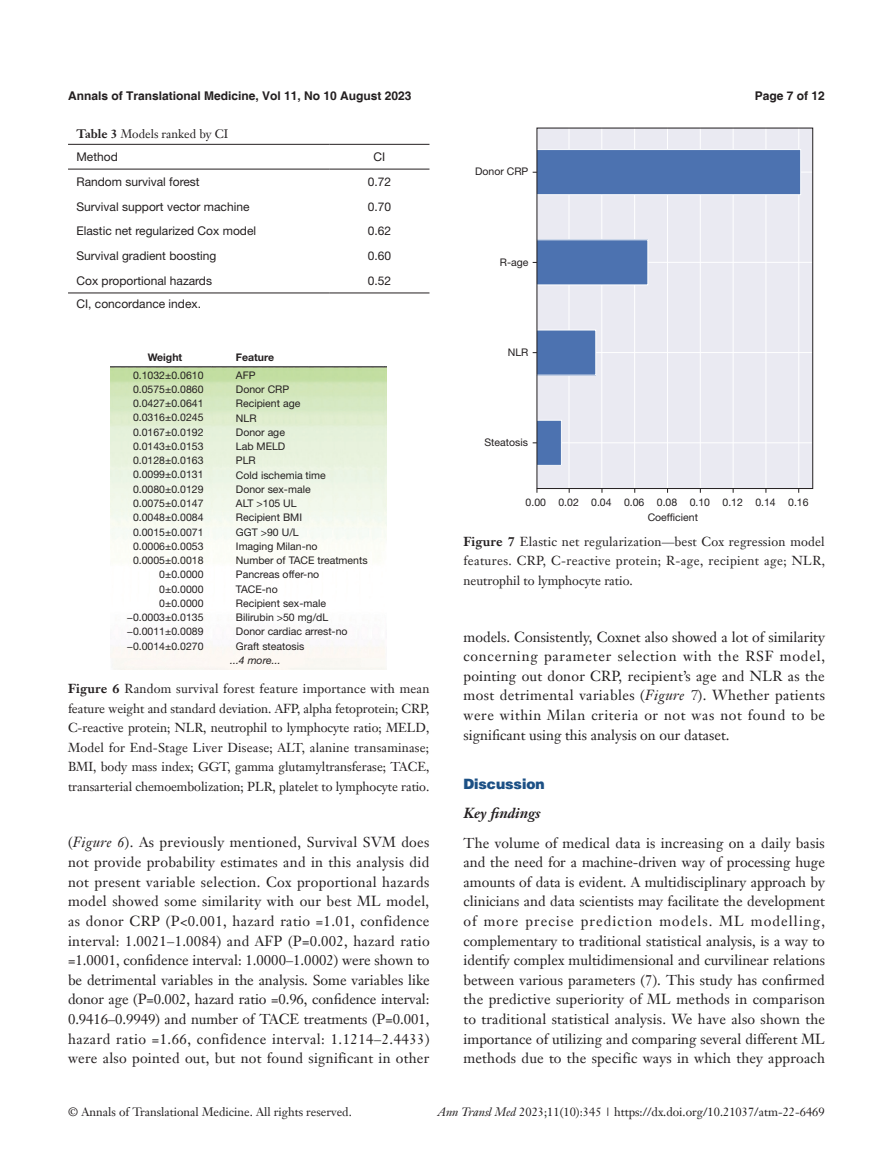
<style>
.page{position:relative;width:893px;height:1170px;background:#fff}
.page>*{position:absolute;margin:0;border:0;box-sizing:border-box;transform-origin:0 0}
.t1{font:14.25px/19.6px "Janson Text LT";letter-spacing:.01em;color:#231f20;text-align:justify}
.t2{font:italic 700 14.25px "Janson Text LT";color:#231f20}
.t3{font:900 14.25px "Helvetica";color:#1c5085}
.t4{font:12.75px/19.5px "Janson Text LT";letter-spacing:-.005em;color:#231f20;text-align:justify}
.t5{font:12px "Helvetica Neue LT Pro";color:#231f20}
.t6{font:12px "Janson Text LT";color:#231f20}
.t7{font:700 12px "Helvetica";color:#231f20}
.t8{font:10.5px/14.2px "Helvetica Neue LT Pro";color:#231f20}
.t9{font:700 10.5px "Helvetica Neue LT Pro";color:#231f20}
.t10{font:italic 10.5px "Helvetica Neue LT Pro";color:#231f20}
.s1{font-weight:700}
.s2{font-style:italic}
</style>
<div class="page">
<hr style="left:68px;top:292px;width:261px;height:1px;background:#231f20">
<hr style="left:329px;top:292px;width:100px;height:1px;background:#231f20">
<hr style="left:68px;top:144px;width:261px;height:1px;background:#231f20">
<hr style="left:329px;top:144px;width:100px;height:1px;background:#231f20">
<hr style="left:68px;top:169px;width:261px;height:1px;background:#231f20">
<hr style="left:329px;top:169px;width:100px;height:1px;background:#231f20">
<img style="left:111px;top:366px;width:276px;height:303px">
<div style="left:537px;top:128px;width:276px;height:360px;background:#eaeaf2"></div>
<hr style="left:569px;top:128px;width:1px;height:360px;background:#fff">
<hr style="left:601px;top:128px;width:1px;height:360px;background:#fff">
<hr style="left:634px;top:128px;width:1px;height:360px;background:#fff">
<hr style="left:667px;top:128px;width:1px;height:360px;background:#fff">
<hr style="left:700px;top:128px;width:1px;height:360px;background:#fff">
<hr style="left:733px;top:128px;width:1px;height:360px;background:#fff">
<hr style="left:765px;top:128px;width:1px;height:360px;background:#fff">
<hr style="left:798px;top:128px;width:1px;height:360px;background:#fff">
<hr style="left:537px;top:442px;width:276px;height:1px;background:#fff">
<hr style="left:537px;top:352px;width:276px;height:1px;background:#fff">
<hr style="left:537px;top:262px;width:276px;height:1px;background:#fff">
<hr style="left:537px;top:172px;width:276px;height:1px;background:#fff">
<div style="left:537px;top:420px;width:24px;height:45px;background:#4c72b0"></div>
<div style="left:537px;top:420px;width:25px;height:46px;border:1px solid #fff"></div>
<div style="left:537px;top:330px;width:59px;height:45px;background:#4c72b0"></div>
<div style="left:537px;top:329px;width:59px;height:46px;border:1px solid #fff"></div>
<div style="left:537px;top:240px;width:111px;height:45px;background:#4c72b0"></div>
<div style="left:537px;top:239px;width:111px;height:46px;border:1px solid #fff"></div>
<div style="left:537px;top:149px;width:264px;height:46px;background:#4c72b0"></div>
<div style="left:537px;top:149px;width:264px;height:46px;border:1px solid #fff"></div>
<div style="left:537px;top:128px;width:276px;height:361px;border:1px solid #231f20"></div>
<p class="t7" style="left:68px;top:88px;width:345px">Annals of Translational Medicine, Vol 11, No 10 August 2023</p>
<p class="t7" style="left:755px;top:88px;width:72px">Page 7 of 12</p>
<p class="t6" style="left:77px;top:126px;width:153px"><span class="s1">Table 3</span> Models ranked by CI</p>
<p class="t5" style="left:77px;top:149px;width:43px">Method</p>
<p class="t5" style="left:373px;top:149px;width:13px">CI</p>
<p class="t5" style="left:77px;top:174px;width:125px">Random survival forest</p>
<p class="t5" style="left:368px;top:174px;width:25px">0.72</p>
<p class="t5" style="left:77px;top:199px;width:174px">Survival support vector machine</p>
<p class="t5" style="left:368px;top:199px;width:25px">0.70</p>
<p class="t5" style="left:77px;top:223px;width:181px">Elastic net regularized Cox model</p>
<p class="t5" style="left:368px;top:223px;width:25px">0.62</p>
<p class="t5" style="left:77px;top:248px;width:141px">Survival gradient boosting</p>
<p class="t5" style="left:368px;top:248px;width:25px">0.60</p>
<p class="t5" style="left:77px;top:273px;width:137px">Cox proportional hazards</p>
<p class="t5" style="left:368px;top:273px;width:25px">0.52</p>
<p class="t5" style="left:77px;top:296px;width:126px">CI, concordance index.</p>
<p class="t9" style="left:148px;top:351px;width:36px">Weight</p>
<p class="t9" style="left:236px;top:351px;width:40px">Feature</p>
<p class="t8" style="left:127px;top:367px;width:78px;text-align:right">0.1032±0.0610<br>0.0575±0.0860<br>0.0427±0.0641<br>0.0316±0.0245<br>0.0167±0.0192<br>0.0143±0.0153<br>0.0128±0.0163<br>0.0099±0.0131<br>0.0080±0.0129<br>0.0075±0.0147<br>0.0048±0.0084<br>0.0015±0.0071<br>0.0006±0.0053<br>0.0005±0.0018<br>0±0.0000<br>0±0.0000<br>0±0.0000 −0.0003±0.0135 −0.0011±0.0089 −0.0014±0.0270</p>
<p class="t8" style="left:236px;top:367px;width:133px">AFP<br>Donor CRP<br>Recipient age<br>NLR<br>Donor age<br>Lab MELD<br>PLR<br>Cold ischemia time<br>Donor sex-male<br>ALT &gt;105 UL<br>Recipient BMI<br>GGT &gt;90 U/L<br>Imaging Milan-no<br>Number of TACE treatments<br>Pancreas offer-no<br>TACE-no<br>Recipient sex-male<br>Bilirubin &gt;50 mg/dL<br>Donor cardiac arrest-no<br>Graft steatosis</p>
<p class="t10" style="left:230px;top:654px;width:52px">...4 more...</p>
<p class="t4" style="left:68px;top:679px;width:363px"><span class="s1">Figure 6</span> Random survival forest feature importance with mean feature weight and standard deviation. AFP, alpha fetoprotein; CRP, C-reactive protein; NLR, neutrophil to lymphocyte ratio; MELD, Model for End-Stage Liver Disease; ALT, alanine transaminase; BMI, body mass index; GGT, gamma glutamyltransferase; TACE, transarterial chemoembolization; PLR, platelet to lymphocyte ratio.</p>
<p class="t1" style="left:68px;top:832px;width:363px">(<span class="s2">Figure 6</span>). As previously mentioned, Survival SVM does not provide probability estimates and in this analysis did not present variable selection. Cox proportional hazards model showed some similarity with our best ML model, as donor CRP (P&lt;0.001, hazard ratio =1.01, confidence interval: 1.0021–1.0084) and AFP (P=0.002, hazard ratio =1.0001, confidence interval: 1.0000–1.0002) were shown to be detrimental variables in the analysis. Some variables like donor age (P=0.002, hazard ratio =0.96, confidence interval:<br>0.9416–0.9949) and number of TACE treatments (P=0.001, hazard ratio =1.66, confidence interval: 1.1214–2.4433) were also pointed out, but not found significant in other</p>
<p class="t8" style="left:475px;top:164px;width:55px">Donor CRP</p>
<p class="t8" style="left:500px;top:254px;width:30px">R-age</p>
<p class="t8" style="left:508px;top:345px;width:22px">NLR</p>
<p class="t8" style="left:484px;top:434px;width:45px">Steatosis</p>
<p class="t8" style="left:648px;top:494px;width:162px;line-height:14.7px;text-indent:-122px">0.00 0.02 0.04 0.06 0.08 0.10 0.12 0.14 0.16<br>Coefficient</p>
<p class="t4" style="left:463px;top:531px;width:363px"><span class="s1">Figure 7</span> Elastic net regularization—best Cox regression model features. CRP, C-reactive protein; R-age, recipient age; NLR, neutrophil to lymphocyte ratio.</p>
<p class="t1" style="left:463px;top:626px;width:363px">models. Consistently, Coxnet also showed a lot of similarity concerning parameter selection with the RSF model, pointing out donor CRP, recipient’s age and NLR as the most detrimental variables (<span class="s2">Figure 7</span>). Whether patients were within Milan criteria or not was not found to be significant using this analysis on our dataset.</p>
<p class="t3" style="left:463px;top:774px;width:83px">Discussion</p>
<p class="t2" style="left:463px;top:803px;width:79px">Key findings</p>
<p class="t1" style="left:463px;top:832px;width:363px">The volume of medical data is increasing on a daily basis and the need for a machine-driven way of processing huge amounts of data is evident. A multidisciplinary approach by clinicians and data scientists may facilitate the development of more precise prediction models. ML modelling, complementary to traditional statistical analysis, is a way to identify complex multidimensional and curvilinear relations between various parameters (7). This study has confirmed the predictive superiority of ML methods in comparison to traditional statistical analysis. We have also shown the importance of utilizing and comparing several different ML methods due to the specific ways in which they approach</p>
<p class="t6" style="left:68px;top:1104px;width:285px">© Annals of Translational Medicine. All rights reserved.</p>
<p class="t6" style="left:438px;top:1104px;width:388px"><span class="s2">Ann Transl Med</span> 2023;11(10):345 | https://dx.doi.org/10.21037/atm-22-6469</p>
</div>
